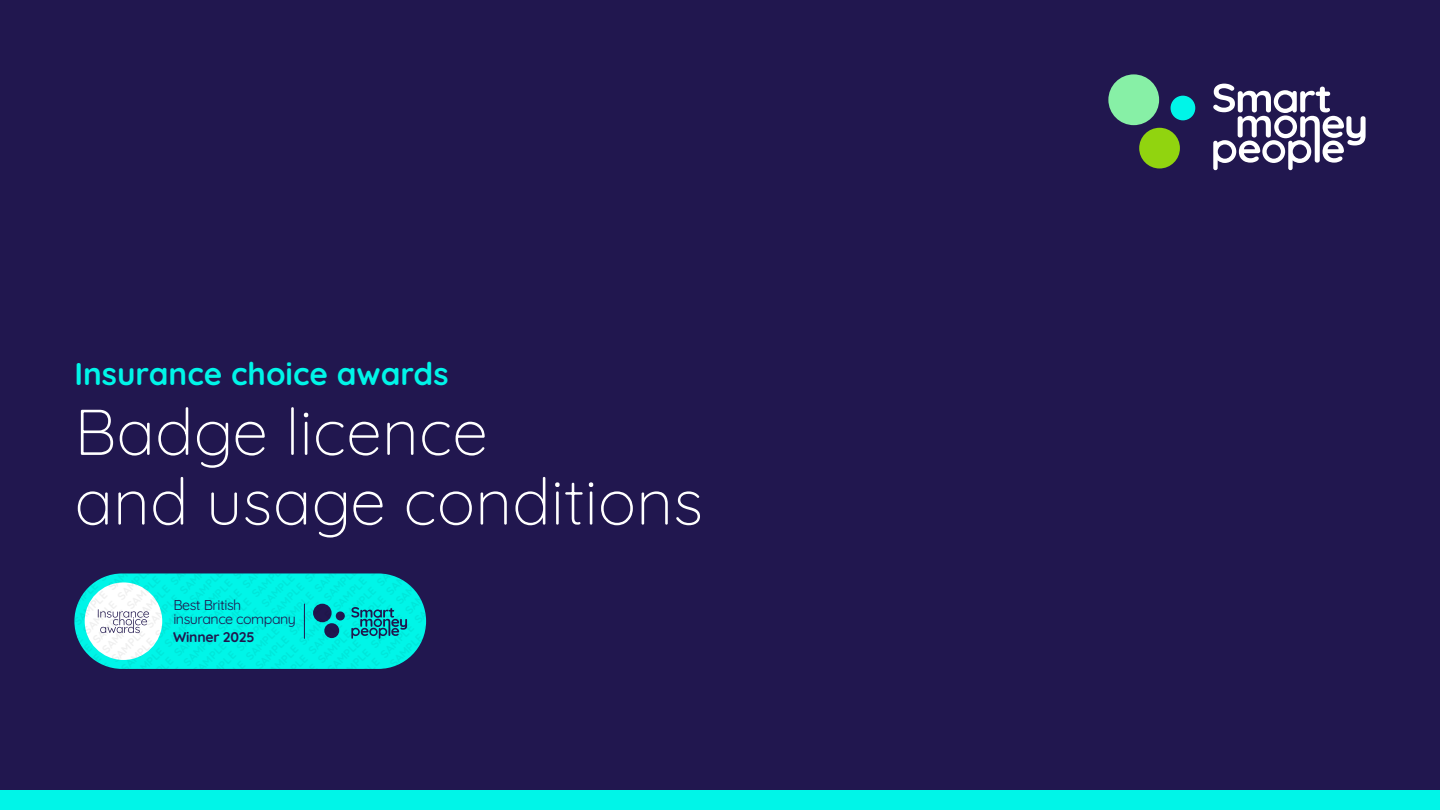
<style>
.page{position:relative;width:1440px;height:810px;background:#21174f}
.page>*{position:absolute;margin:0;border:0;box-sizing:border-box;transform-origin:0 0}
.t1{font:300 64.5px/69.8px "Quicksand";color:#fff}
.t2{font:700 31.5px "Quicksand";color:#00f5e8}
.t3{font:14.25px/14px "Quicksand";letter-spacing:-.035em;color:#21174f}
.t4{font:700 14.02px "Quicksand";letter-spacing:-.02em;color:#21174f}
</style>
<div class="page">
<svg style="left:1213px;top:84px;width:153px;height:86px"></svg>
<div style="left:1171px;top:96px;width:24px;height:24px;background:#00f5e8;border-radius:50%"></div>
<div style="left:1139px;top:128px;width:41px;height:40px;background:#91d40f;border-radius:50%"></div>
<div style="left:1108px;top:74px;width:51px;height:51px;background:#87f0a6;border-radius:50%"></div>
<div style="left:0;top:790px;width:1440px;height:20px;background:#00f5e8"></div>
<div style="left:74px;top:573px;width:352px;height:96px;background:#00f5e8;border-radius:48px"></div>
<div style="left:85px;top:582px;width:77px;height:78px;background:#fff;border-radius:50%"></div>
<hr style="left:304px;top:604px;width:1px;height:34px;background:#21174f">
<div style="left:336px;top:611px;width:9px;height:10px;background:#21174f;border-radius:50%"></div>
<div style="left:324px;top:623px;width:15px;height:15px;background:#21174f;border-radius:50%"></div>
<div style="left:313px;top:604px;width:19px;height:18px;background:#21174f;border-radius:50%"></div>
<svg style="left:98px;top:609px;width:51px;height:24px"></svg>
<svg style="left:351px;top:607px;width:56px;height:32px"></svg>
<p class="t2" style="left:74px;top:350px;width:376px">Insurance choice awards</p>
<p class="t1" style="left:74px;top:391px;width:630px">Badge licence<br>and usage conditions</p>
<p class="t3" style="left:173px;top:597px;width:124px">Best British insurance company</p>
<p class="t4" style="left:173px;top:626px;width:83px">Winner 2025</p>
</div>
